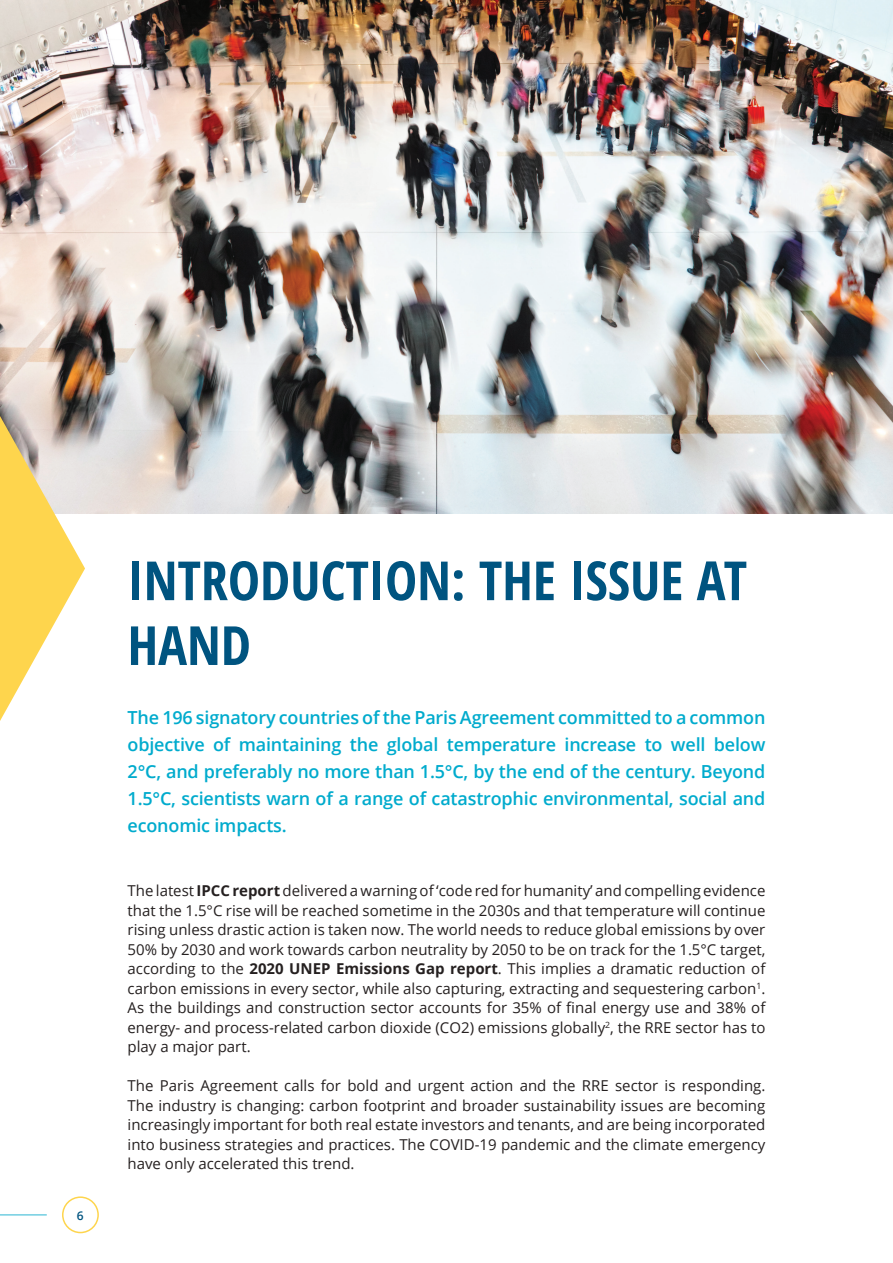
<style>
.page{position:relative;width:893px;height:1263px;background:#fff}
.page>*{position:absolute;margin:0;border:0;box-sizing:border-box;transform-origin:0 0}
.t1{font:700 condensed 54px/64.8px "Open Sans";color:#005480}
.t2{font:600 18px/27px "Open Sans";letter-spacing:-.01em;color:#00abcd;text-align:justify}
.t3{font:15px/19.5px "Open Sans";color:#252020;text-align:justify}
.t4{font:600 12px "Open Sans";color:#005480}
.s1{font-weight:700}
</style>
<div class="page">
<hr style="left:0;top:1214px;width:47px;height:1px;background:#71cee1">
<div style="left:62px;top:1196px;width:37px;height:37px;border:2px solid #fed54d;border-radius:50%"></div>
<img style="left:0;top:0;width:893px;height:513px">
<svg style="left:0;top:416px;width:85px;height:305px"></svg>
<p class="t4" style="left:77px;top:1207px;width:8px">6</p>
<h1 class="t1" style="left:128px;top:547px;width:621px">INTRODUCTION: THE ISSUE AT<br>HAND</h1>
<p class="t2" style="left:128px;top:703px;width:639px">The 196 signatory countries of the Paris Agreement committed to a common objective of maintaining the global temperature increase to well below 2°C, and preferably no more than 1.5°C, by the end of the century. Beyond 1.5°C, scientists warn of a range of catastrophic environmental, social and economic impacts.</p>
<p class="t3" style="left:128px;top:881px;width:639px">The latest <span class="s1">IPCC report</span> delivered a warning of ‘code red for humanity’ and compelling evidence that the 1.5°C rise will be reached sometime in the 2030s and that temperature will continue rising unless drastic action is taken now. The world needs to reduce global emissions by over 50% by 2030 and work towards carbon neutrality by 2050 to be on track for the 1.5°C target, according to the <span class="s1">2020 UNEP Emissions Gap report</span>. This implies a dramatic reduction of carbon emissions in every sector, while also capturing, extracting and sequestering carbon<sup>1</sup>.<br>As the buildings and construction sector accounts for 35% of final energy use and 38% of energy- and process-related carbon dioxide (CO2) emissions globally<sup>2</sup>, the RRE sector has to play a major part.</p>
<p class="t3" style="left:128px;top:1076px;width:639px">The Paris Agreement calls for bold and urgent action and the RRE sector is responding.<br>The industry is changing: carbon footprint and broader sustainability issues are becoming increasingly important for both real estate investors and tenants, and are being incorporated into business strategies and practices. The COVID-19 pandemic and the climate emergency have only accelerated this trend.</p>
</div>
